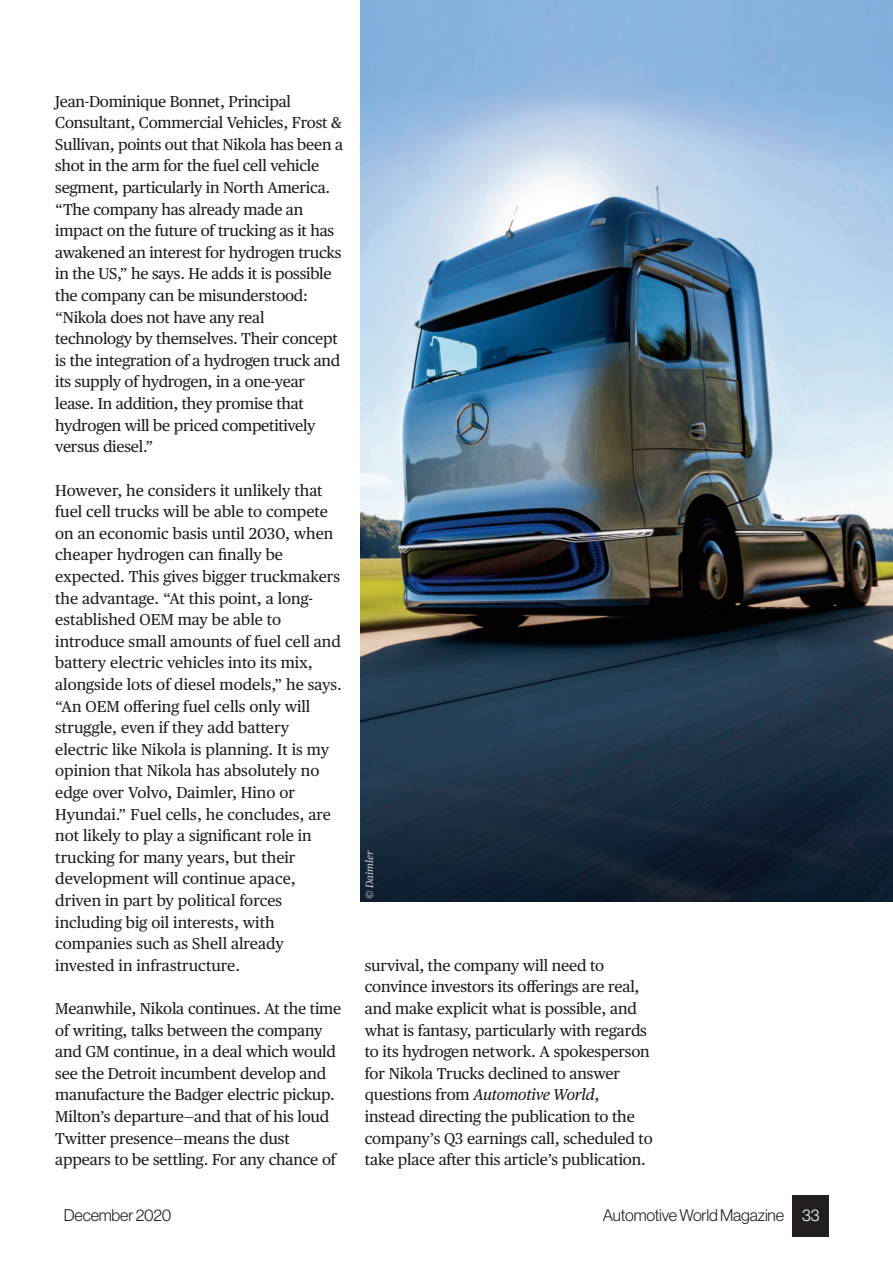
<style>
.page{position:relative;width:893px;height:1263px;background:#fff}
.page>*{position:absolute;margin:0;border:0;box-sizing:border-box;transform-origin:0 0}
.t1{font:300 16.5px "Haas Grot Disp 45";letter-spacing:-.01em;color:#231f20}
.t2{font:15.75px/21.6px "Publico Text";letter-spacing:-.01em;color:#231f20}
.t3{font:italic 10.5px "Publico Text";color:#cfcecd}
.s1{font-style:italic}
.s2{color:#fff}
</style>
<div class="page">
<div style="left:792px;top:1195px;width:37px;height:42px;background:#231f20"></div>
<img style="left:360px;top:0;width:533px;height:901px">
<p class="t2" style="left:55px;top:92px;width:289px">Jean-Dominique Bonnet, Principal Consultant, Commercial Vehicles, Frost &amp; Sullivan, points out that Nikola has been a shot in the arm for the fuel cell vehicle segment, particularly in North America. “The company has already made an impact on the future of trucking as it has awakened an interest for hydrogen trucks in the US,” he says. He adds it is possible the company can be misunderstood: “Nikola does not have any real technology by themselves. Their concept is the integration of a hydrogen truck and its supply of hydrogen, in a one-year lease. In addition, they promise that hydrogen will be priced competitively versus diesel.”</p>
<p class="t2" style="left:55px;top:480px;width:288px">However, he considers it unlikely that fuel cell trucks will be able to compete on an economic basis until 2030, when cheaper hydrogen can finally be expected. This gives bigger truckmakers the advantage. “At this point, a long&shy;established OEM may be able to introduce small amounts of fuel cell and battery electric vehicles into its mix, alongside lots of diesel models,” he says. “An OEM offering fuel cells only will struggle, even if they add battery electric like Nikola is planning. It is my opinion that Nikola has absolutely no edge over Volvo, Daimler, Hino or Hyundai.” Fuel cells, he concludes, are not likely to play a significant role in trucking for many years, but their development will continue apace, driven in part by political forces including big oil interests, with companies such as Shell already invested in infrastructure.</p>
<p class="t2" style="left:55px;top:999px;width:288px">Meanwhile, Nikola continues. At the time of writing, talks between the company and GM continue, in a deal which would see the Detroit incumbent develop and manufacture the Badger electric pickup.<br>Milton’s departure—and that of his loud Twitter presence—means the dust appears to be settling. For any chance of</p>
<p class="t3" style="left:365px;top:899px;width:50px;rotate:-90deg">© Daimler</p>
<p class="t2" style="left:365px;top:956px;width:289px">survival, the company will need to convince investors its offerings are real, and make explicit what is possible, and what is fantasy, particularly with regards to its hydrogen network. A spokesperson for Nikola Trucks declined to answer questions from <span class="s1">Automotive World</span>, instead directing the publication to the company’s Q3 earnings call, scheduled to take place after this article’s publication.</p>
<p class="t1" style="left:64px;top:1209px;width:109px">December 2020</p>
<p class="t1" style="left:603px;top:1209px;width:218px">AutomotiveWorldMagazine <span class="s2">33</span></p>
</div>
